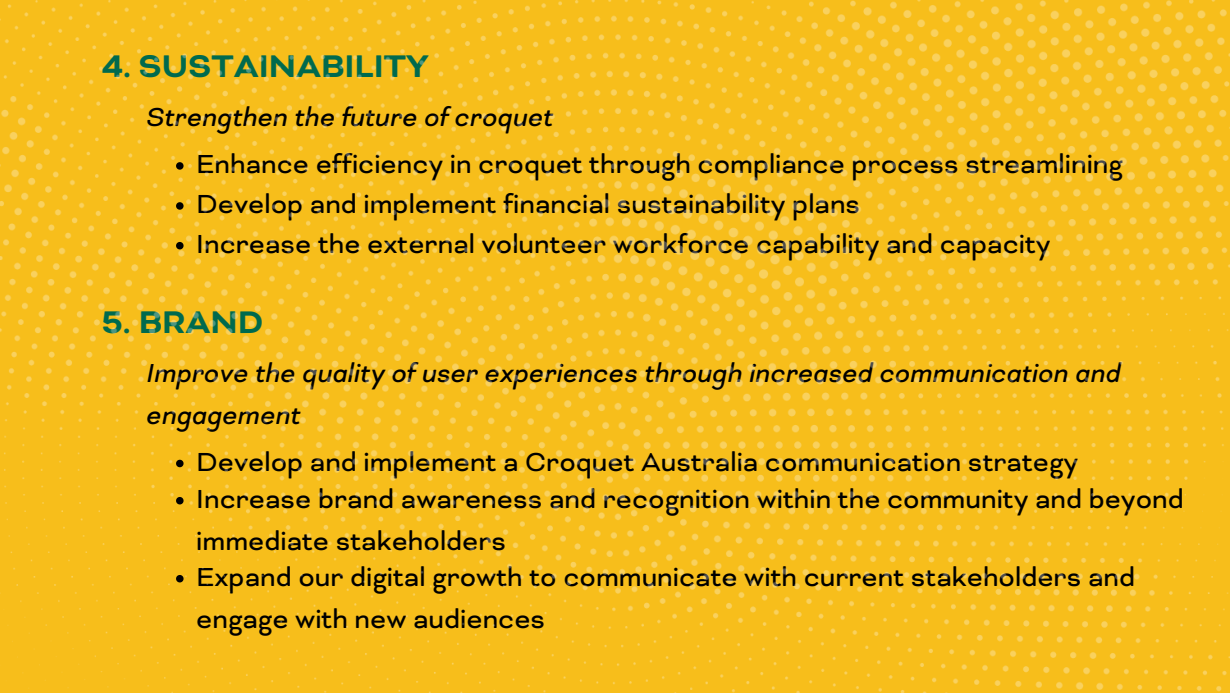
<style>
.page{position:relative;width:1230px;height:693px;background:#fff}
.page>*{position:absolute;margin:0;border:0;box-sizing:border-box;transform-origin:0 0}
.t1{font:700 36px "Bicyclette";color:#006a4e}
.t2{font:30px/42px "Bicyclette";color:#000}
.t3{font:italic 30px/42px "Bicyclette";color:#000}
</style>
<div class="page">
<img style="left:0;top:0;width:1230px;height:692px">
<p class="t1" style="left:102px;top:48px;width:329px">4. SUSTAINABILITY</p>
<h1 class="t3" style="left:145px;top:99px;width:408px">Strengthen the future of croquet</h1>
<p class="t2" style="left:196px;top:146px;width:928px">Enhance efficiency in croquet through compliance process streamlining</p>
<p class="t2" style="left:196px;top:186px;width:666px">Develop and implement financial sustainability plans</p>
<p class="t2" style="left:196px;top:226px;width:856px">Increase the external volunteer workforce capability and capacity</p>
<p class="t1" style="left:102px;top:304px;width:163px">5. BRAND</p>
<h1 class="t3" style="left:145px;top:354px;width:976px">Improve the quality of user experiences through increased communication and engagement</h1>
<p class="t2" style="left:196px;top:443px;width:883px">Develop and implement a Croquet Australia communication strategy</p>
<p class="t2" style="left:196px;top:481px;width:989px">Increase brand awareness and recognition within the community and beyond immediate stakeholders</p>
<p class="t2" style="left:196px;top:559px;width:940px">Expand our digital growth to communicate with current stakeholders and engage with new audiences</p>
</div>
